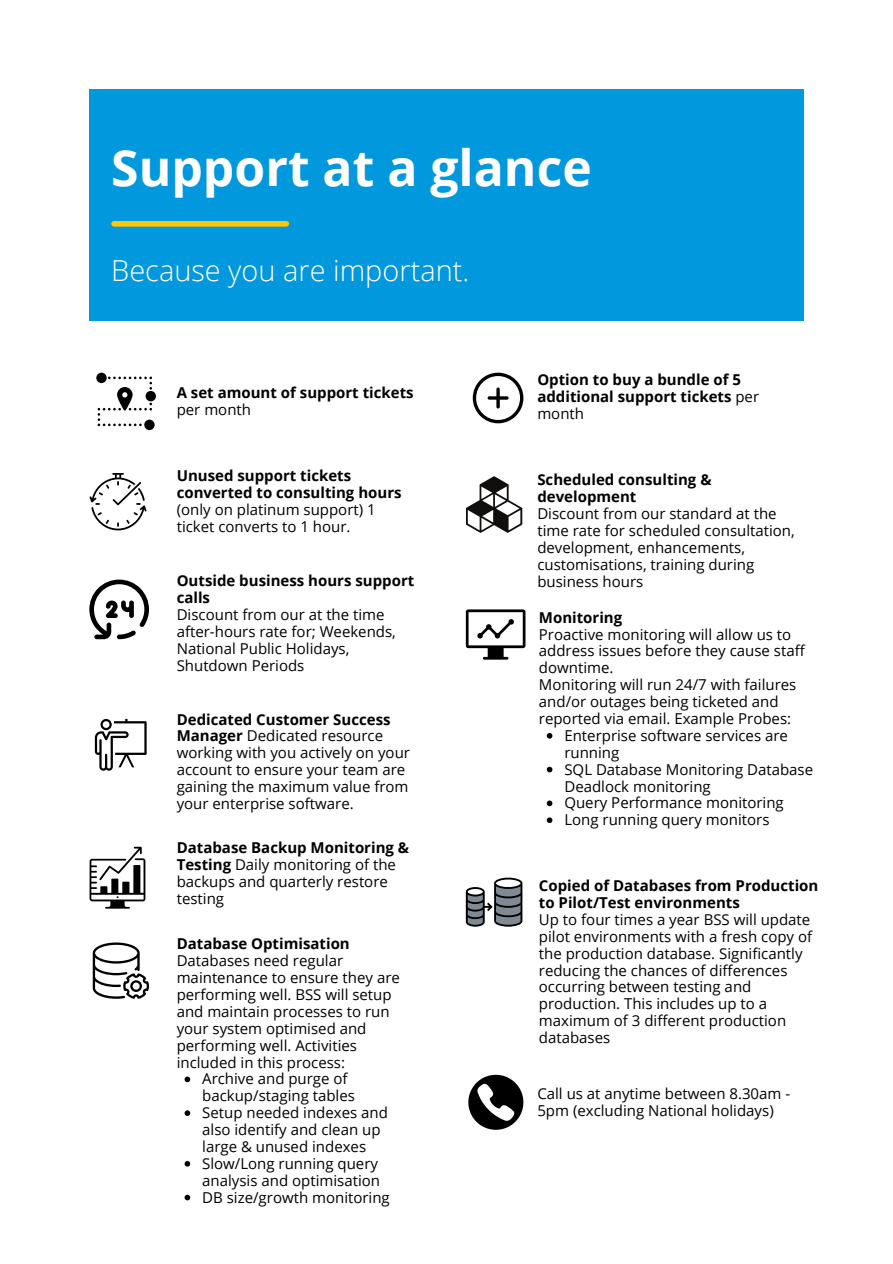
<style>
.page{position:relative;width:893px;height:1264px;background:#fff}
.page>*{position:absolute;margin:0;border:0;box-sizing:border-box;transform-origin:0 0}
.t1{font:700 49.8px "Open Sans";color:#fff}
.t2{font:300 28.95px "Open Sans";color:#fff}
.t3{font:15px/16.8px "Open Sans";color:#000}
.t4{font:700 15px/16.8px "Open Sans";color:#000}
.s1{font-weight:400}
.s2{font-weight:700}
</style>
<div class="page">
<div style="left:89px;top:89px;width:715px;height:232px;background:#0298dd"></div>
<div style="left:114px;top:221px;width:172px;height:6px;background:#ffc703"></div>
<svg style="left:96px;top:372px;width:60px;height:58px"></svg>
<svg style="left:89px;top:473px;width:58px;height:57px"></svg>
<svg style="left:466px;top:609px;width:59px;height:50px"></svg>
<svg style="left:95px;top:719px;width:52px;height:51px"></svg>
<svg style="left:468px;top:1074px;width:55px;height:55px"></svg>
<svg style="left:89px;top:579px;width:60px;height:60px"></svg>
<svg style="left:466px;top:476px;width:56px;height:56px"></svg>
<svg style="left:93px;top:942px;width:56px;height:56px"></svg>
<svg style="left:89px;top:846px;width:56px;height:62px"></svg>
<svg style="left:466px;top:877px;width:56px;height:49px"></svg>
<svg style="left:472px;top:372px;width:51px;height:51px"></svg>
<svg style="left:546px;top:733px;width:6px;height:5px"></svg>
<svg style="left:546px;top:766px;width:6px;height:6px"></svg>
<svg style="left:546px;top:800px;width:6px;height:6px"></svg>
<svg style="left:546px;top:817px;width:6px;height:6px"></svg>
<svg style="left:184px;top:1076px;width:6px;height:6px"></svg>
<svg style="left:184px;top:1110px;width:6px;height:5px"></svg>
<svg style="left:184px;top:1161px;width:6px;height:5px"></svg>
<svg style="left:184px;top:1194px;width:6px;height:6px"></svg>
<h2 class="t1" style="left:111px;top:133px;width:482px">Support at a glance</h2>
<p class="t2" style="left:111px;top:250px;width:359px">Because you are important.</p>
<p class="t4" style="left:177px;top:384px;width:238px">A set amount of support tickets <span class="s1">per month</span></p>
<p class="t4" style="left:537px;top:371px;width:223px">Option to buy a bundle of 5 additional support tickets <span class="s1">per month</span></p>
<p class="t4" style="left:177px;top:467px;width:226px">Unused support tickets converted to consulting hours <span class="s1">(only on platinum support) 1 ticket converts to 1 hour.</span></p>
<p class="t4" style="left:537px;top:471px;width:176px">Scheduled consulting &amp; development</p>
<p class="t3" style="left:537px;top:505px;width:259px">Discount from our standard at the time rate for scheduled consultation, development, enhancements, customisations, training during business hours</p>
<p class="t4" style="left:177px;top:572px;width:239px">Outside business hours support calls</p>
<p class="t3" style="left:177px;top:606px;width:221px">Discount from our at the time after-hours rate for; Weekends,<br>National Public Holidays,<br>Shutdown Periods</p>
<p class="t4" style="left:539px;top:608px;width:85px">Monitoring</p>
<p class="t3" style="left:539px;top:625px;width:267px">Proactive monitoring will allow us to address issues before they cause staff downtime.</p>
<p class="t3" style="left:539px;top:676px;width:259px">Monitoring will run 24/7 with failures and/or outages being ticketed and reported via email. Example Probes:</p>
<p class="t3" style="left:564px;top:726px;width:225px">Enterprise software services are running</p>
<p class="t3" style="left:564px;top:760px;width:250px">SQL Database Monitoring Database<br>Deadlock monitoring</p>
<p class="t3" style="left:564px;top:794px;width:221px">Query Performance monitoring</p>
<p class="t3" style="left:564px;top:811px;width:206px">Long running query monitors</p>
<h1 class="t3" style="left:177px;top:710px;width:235px"><span class="s2">Dedicated Customer Success<br>Manager</span> Dedicated resource working with you actively on your account to ensure your team are gaining the maximum value from your enterprise software.</h1>
<p class="t3" style="left:177px;top:839px;width:234px"><span class="s2">Database Backup Monitoring &amp;<br>Testing</span> Daily monitoring of the backups and quarterly restore testing</p>
<p class="t3" style="left:177px;top:935px;width:225px"><span class="s2">Database Optimisation<br></span>Databases need regular maintenance to ensure they are performing well. BSS will setup and maintain processes to run your system optimised and performing well. Activities included in this process:</p>
<p class="t3" style="left:202px;top:1070px;width:154px">Archive and purge of backup/staging tables</p>
<p class="t3" style="left:202px;top:1103px;width:187px">Setup needed indexes and also identify and clean up large &amp; unused indexes</p>
<p class="t3" style="left:202px;top:1154px;width:179px">Slow/Long running query analysis and optimisation</p>
<p class="t3" style="left:202px;top:1188px;width:189px">DB size/growth monitoring</p>
<p class="t4" style="left:539px;top:876px;width:281px">Copied of Databases from Production to Pilot/Test environments</p>
<p class="t3" style="left:539px;top:910px;width:275px">Up to four times a year BSS will update pilot environments with a fresh copy of the production database. Significantly reducing the chances of differences occurring between testing and production. This includes up to a maximum of 3 different production databases</p>
<p class="t3" style="left:537px;top:1084px;width:254px">Call us at anytime between 8.30am -<br>5pm (excluding National holidays)</p>
</div>
